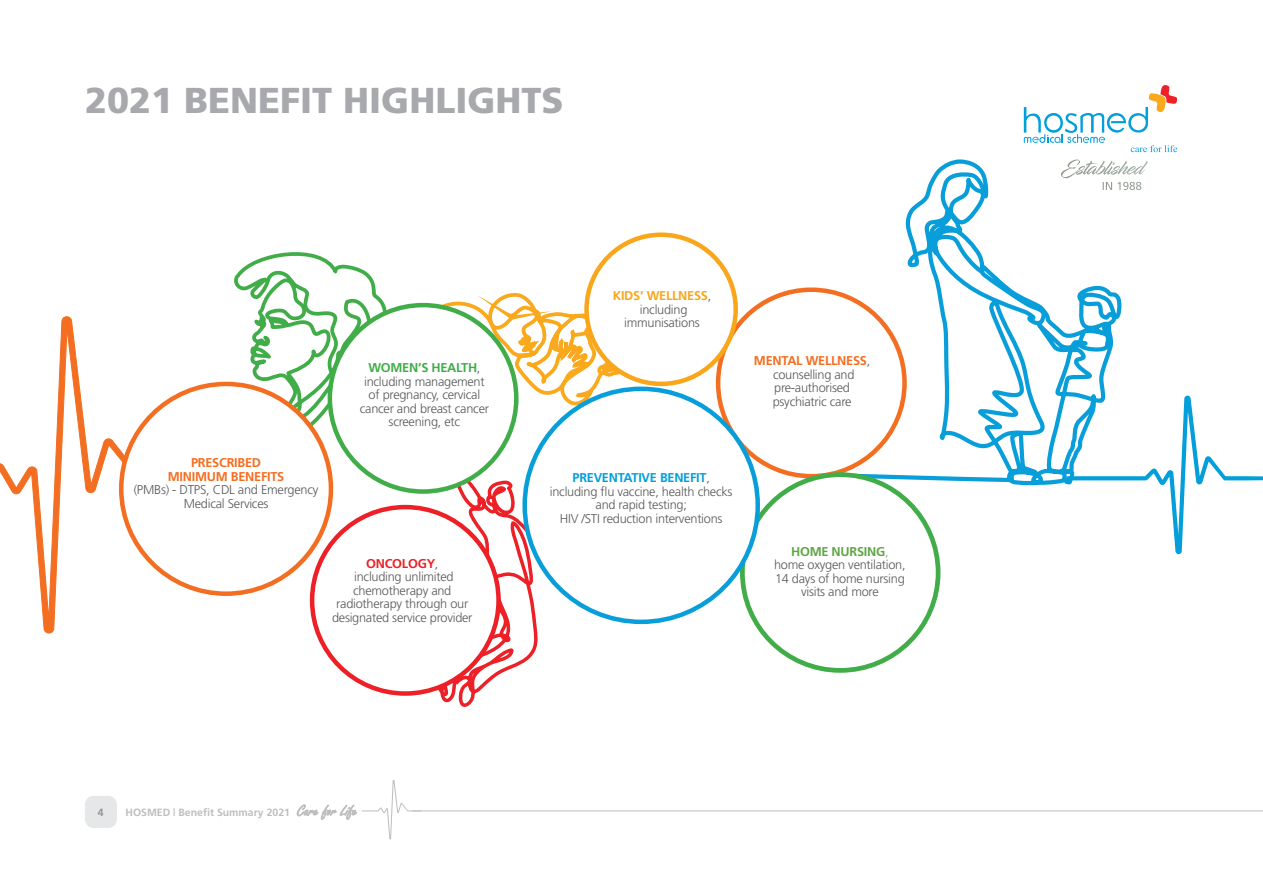
<style>
.page{position:relative;width:1263px;height:893px;background:#fff}
.page>*{position:absolute;margin:0;border:0;box-sizing:border-box;transform-origin:0 0}
.t1{font:900 36px "Frutiger";color:#a7a9ac}
.t2{font:300 12.75px/13.5px "Frutiger";letter-spacing:-.02em;color:#58595b;text-align:center}
.t3{font:700 12.75px/13.5px "Frutiger";letter-spacing:-.02em;color:#f36e21;text-align:center}
.t4{font:700 10.5px "Frutiger";color:#bcbec0}
.t5{font:700 10.5px "Frutiger";color:#939598}
.s1{font-weight:700;color:#faa61a}
.s2{font-weight:700;color:#41ad49}
.s3{font-weight:700;color:#f36e21}
.s4{font-weight:700;color:#ec2026}
.s5{font-weight:700;color:#049fdb}
.s6{font-weight:700;color:#60a644}
.s7{color:#81b361}
</style>
<div class="page">
<div style="left:85px;top:796px;width:32px;height:32px;background:#e6e7e8;border-radius:9px"></div>
<hr style="left:422px;top:810px;width:841px;height:2px;background:#dcddde">
<svg style="left:297px;top:780px;width:125px;height:59px"></svg>
<svg style="left:1124px;top:182px;width:17px;height:8px"></svg>
<svg style="left:1024px;top:85px;width:154px;height:67px"></svg>
<svg style="left:230px;top:252px;width:198px;height:210px"></svg>
<svg style="left:832px;top:159px;width:292px;height:331px"></svg>
<svg style="left:433px;top:293px;width:257px;height:115px"></svg>
<svg style="left:373px;top:412px;width:180px;height:295px"></svg>
<div style="left:330px;top:305px;width:186px;height:186px;background:#fff;border-radius:50%"></div>
<div style="left:328px;top:303px;width:190px;height:191px;border:4px solid #41ad49;border-radius:50%"></div>
<div style="left:718px;top:290px;width:186px;height:186px;background:#fff;border-radius:50%"></div>
<div style="left:742px;top:475px;width:196px;height:195px;background:#fff;border-radius:50%"></div>
<div style="left:740px;top:472px;width:200px;height:201px;border:5px solid #41ad49;border-radius:50%"></div>
<div style="left:586px;top:235px;width:150px;height:149px;background:#fff;border-radius:50%"></div>
<div style="left:584px;top:232px;width:154px;height:154px;border:4px solid #faa61a;border-radius:50%"></div>
<div style="left:312px;top:507px;width:186px;height:186px;background:#fff;border-radius:50%"></div>
<div style="left:310px;top:505px;width:191px;height:191px;border:4px solid #ec2026;border-radius:50%"></div>
<svg style="left:0;top:317px;width:216px;height:316px"></svg>
<svg style="left:1065px;top:383px;width:198px;height:172px"></svg>
<div style="left:121px;top:384px;width:210px;height:210px;background:#fff;border-radius:50%"></div>
<div style="left:525px;top:389px;width:233px;height:233px;background:#fff;border-radius:50%"></div>
<h1 class="t1" style="left:85px;top:79px;width:480px">2021 BENEFIT HIGHLIGHTS</h1>
<p class="t2" style="left:613px;top:289px;width:100px"><span class="s1">KIDS’ WELLNESS</span>, including immunisations</p>
<p class="t3" style="left:168px;top:456px;width:118px">PRESCRIBED<br>MINIMUM BENEFITS</p>
<p class="t2" style="left:134px;top:483px;width:186px">(PMBs) - DTPS, CDL and Emergency<br>Medical Services</p>
<p class="t2" style="left:360px;top:361px;width:131px"><span class="s2">WOMEN’S HEALTH</span>, including management of pregnancy, cervical cancer and breast cancer screening, etc</p>
<p class="t2" style="left:754px;top:354px;width:118px"><span class="s3">MENTAL WELLNESS</span>, counselling and pre-authorised psychiatric care</p>
<p class="t2" style="left:332px;top:556px;width:142px"><span class="s4">ONCOLOGY</span>,<br>including unlimited chemotherapy and radiotherapy through our designated service provider</p>
<p class="t2" style="left:550px;top:471px;width:184px"><span class="s5">PREVENTATIVE BENEFIT</span>, including flu vaccine, health checks and rapid testing;<br>HIV /STI reduction interventions</p>
<p class="t2" style="left:774px;top:545px;width:133px"><span class="s6">HOME NURSING</span><span class="s7">,<br></span>home oxygen ventilation,<br>14 days of home nursing visits and more</p>
<p class="t5" style="left:98px;top:806px;width:7px">4</p>
<p class="t4" style="left:125px;top:806px;width:166px">HOSMED | Benefit Summary 2021</p>
</div>
